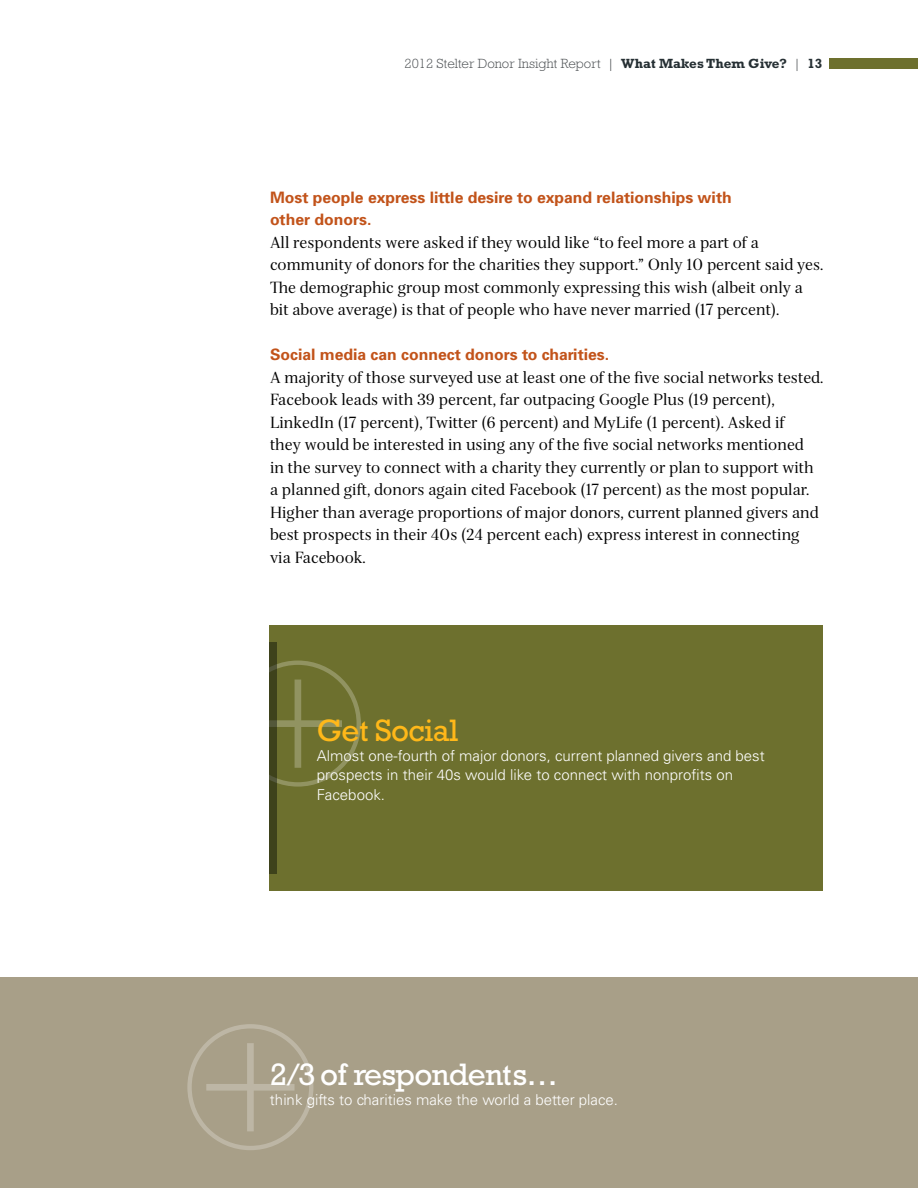
<style>
.page{position:relative;width:918px;height:1188px;background:#fff}
.page>*{position:absolute;margin:0;border:0;box-sizing:border-box;transform-origin:0 0}
.t1{font:100 175.2px "Helvetica Neue";color:#fff}
.t2{font:31.5px "Rockwell";letter-spacing:-.02em;color:#fff}
.t3{font:31.5px "Rockwell";letter-spacing:-.02em;color:#ffb819}
.t4{font:15.75px/22.5px "Serif";color:#000}
.t5{font:700 15.75px/22.5px "Univers";color:#c2531a}
.t6{font:300 15px/19.5px "Univers";color:#fff}
.t7{font:300 13.5px "Rockwell";color:#4c5053}
.s1{font-weight:700;color:#252f33}
</style>
<div class="page">
<div style="left:829px;top:58px;width:89px;height:11px;background:#6d702e"></div>
<div style="left:269px;top:626px;width:554px;height:265px;background:#6d702e"></div>
<div style="left:235px;top:661px;width:126px;height:126px;border:4px solid #fff;border-radius:50%"></div>
<div style="left:269px;top:643px;width:8px;height:231px;background:#3e421b"></div>
<div style="left:0;top:977px;width:918px;height:211px;background:#a89f88"></div>
<div style="left:187px;top:1024px;width:126px;height:126px;border:4px solid #fff;border-radius:50%"></div>
<p class="t7" style="left:405px;top:56px;width:419px">2012 Stelter Donor Insight Report | <span class="s1">What Makes Them Give?</span> | <span class="s1">13</span></p>
<p class="t5" style="left:270px;top:186px;width:463px">Most people express little desire to expand relationships with other donors.</p>
<p class="t4" style="left:270px;top:231px;width:555px">All respondents were asked if they would like “to feel more a part of a community of donors for the charities they support.” Only 10 percent said yes.<br>The demographic group most commonly expressing this wish (albeit only a bit above average) is that of people who have never married (17 percent).</p>
<p class="t5" style="left:270px;top:343px;width:341px">Social media can connect donors to charities.</p>
<p class="t4" style="left:270px;top:366px;width:555px">A majority of those surveyed use at least one of the five social networks tested.<br>Facebook leads with 39 percent, far outpacing Google Plus (19 percent), LinkedIn (17 percent), Twitter (6 percent) and MyLife (1 percent). Asked if<br>they would be interested in using any of the five social networks mentioned<br>in the survey to connect with a charity they currently or plan to support with a planned gift, donors again cited Facebook (17 percent) as the most popular.<br>Higher than average proportions of major donors, current planned givers and best prospects in their 40s (24 percent each) express interest in connecting via Facebook.</p>
<h1 class="t1" style="left:245px;top:605px;width:107px">+</h1>
<h2 class="t3" style="left:317px;top:713px;width:143px">Get Social</h2>
<p class="t6" style="left:317px;top:746px;width:449px">Almost one-fourth of major donors, current planned givers and best prospects in their 40s would like to connect with nonprofits on<br>Facebook.</p>
<h1 class="t1" style="left:198px;top:969px;width:107px">+</h1>
<h2 class="t2" style="left:270px;top:1056px;width:290px">2/3 of respondents…</h2>
<p class="t6" style="left:270px;top:1090px;width:350px">think gifts to charities make the world a better place.</p>
</div>
